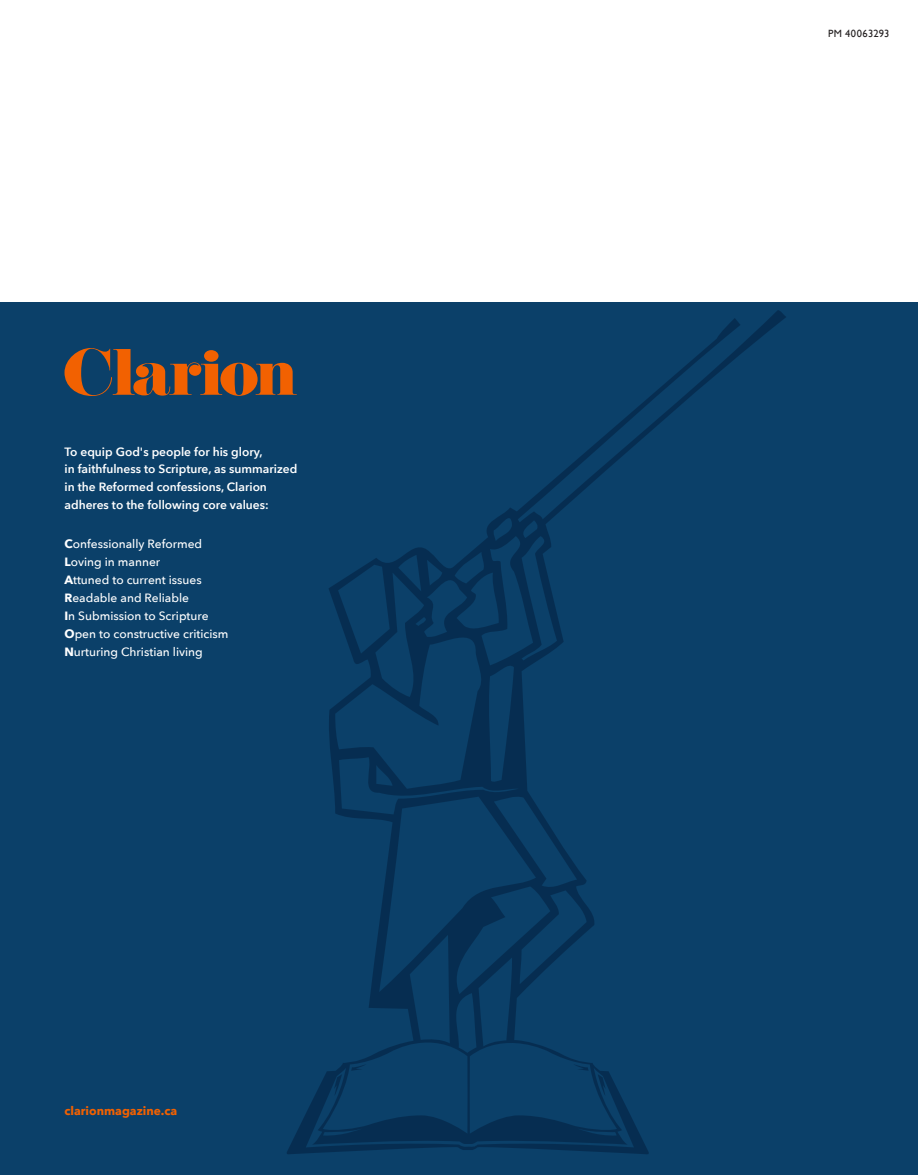
<style>
.page{position:relative;width:918px;height:1175px;background:#fff}
.page>*{position:absolute;margin:0;border:0;box-sizing:border-box;transform-origin:0 0}
.t1{font:500 12px "Avenir Next";color:#fff}
.t2{font:600 12px/17.7px "Avenir Next";color:#fff}
.t3{font:700 12px "Avenir Next";color:#f26101}
.By{font:10.5px "Gill Sans";letter-spacing:.03em;color:#231f20}
.s1{font-weight:700}
</style>
<div class="page">
<div style="left:0;top:302px;width:918px;height:872px;background:#0b4069"></div>
<svg style="left:287px;top:310px;width:499px;height:844px"></svg>
<svg style="left:351px;top:1064px;width:15px;height:6px"></svg>
<svg style="left:334px;top:1074px;width:8px;height:21px"></svg>
<svg style="left:65px;top:348px;width:232px;height:48px"></svg>
<p class="t2" style="left:64px;top:442px;width:234px">To equip God's people for his glory,<br>in faithfulness to Scripture, as summarized in the Reformed confessions, Clarion adheres to the following core values:</p>
<p class="t1" style="left:64px;top:533px;width:139px"><span class="s1">C</span>onfessionally Reformed</p>
<p class="t1" style="left:64px;top:551px;width:97px"><span class="s1">L</span>oving in manner</p>
<p class="t1" style="left:64px;top:569px;width:139px"><span class="s1">A</span>ttuned to current issues</p>
<p class="t1" style="left:64px;top:587px;width:126px"><span class="s1">R</span>eadable and Reliable</p>
<p class="t1" style="left:64px;top:605px;width:146px"><span class="s1">I</span>n Submission to Scripture</p>
<p class="t1" style="left:64px;top:623px;width:166px"><span class="s1">O</span>pen to constructive criticism</p>
<p class="t1" style="left:64px;top:641px;width:140px"><span class="s1">N</span>urturing Christian living</p>
<p class="t3" style="left:64px;top:1100px;width:114px">clarionmagazine.ca</p>
<p class="By" style="left:828px;top:27px;width:63px">PM 40063293</p>
</div>
